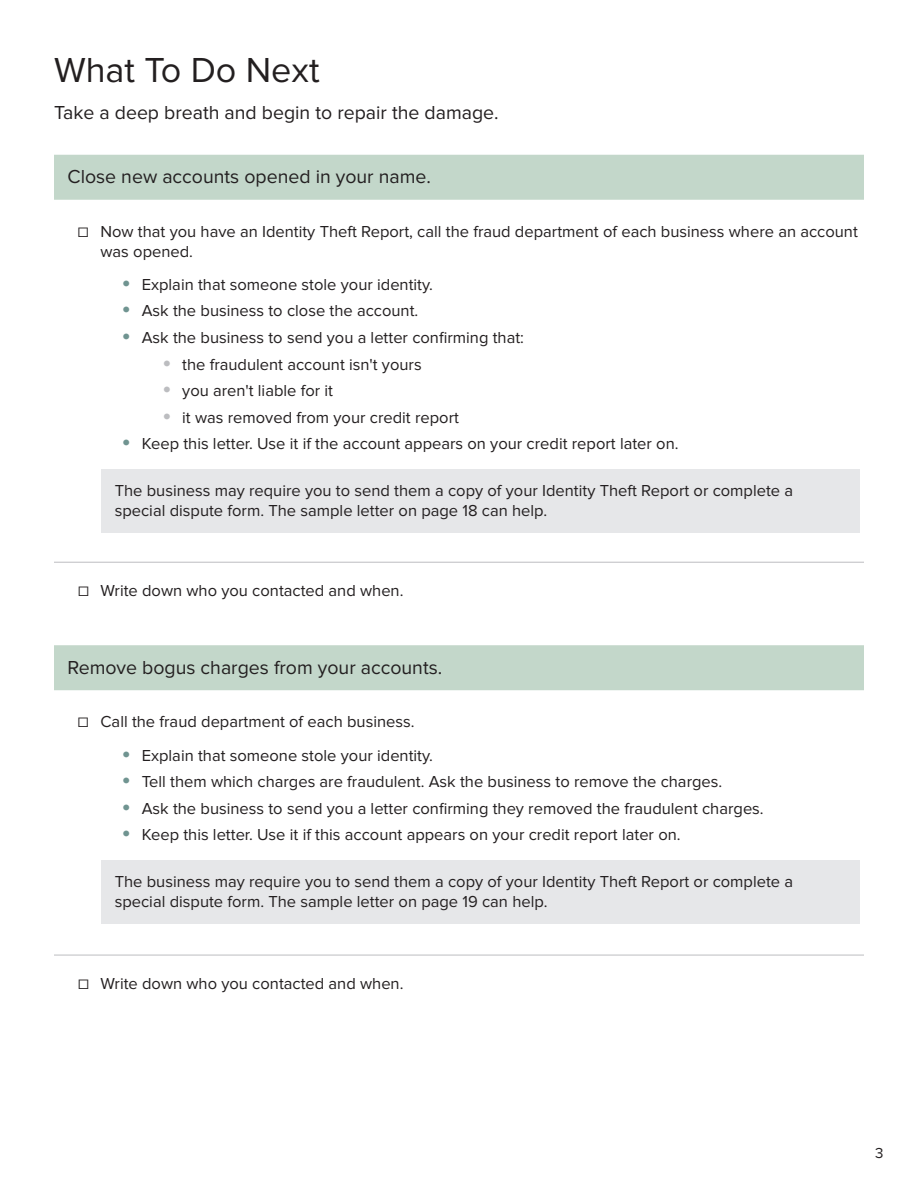
<style>
.page{position:relative;width:918px;height:1188px;background:#fff}
.page>*{position:absolute;margin:0;border:0;box-sizing:border-box;transform-origin:0 0}
.t1{font:36px "Proxima Nova";color:#231f20}
.t2{font:19.5px "Proxima Nova";color:#231f20}
.t3{font:16.5px/19.8px "Proxima Nova";color:#231f20}
.t4{font:15px "Proxima Nova";color:#231f20}
.s1{font-size:27px;color:#709491}
.s2{font-size:27px;color:#bcbdc0}
</style>
<div class="page">
<div style="left:54px;top:155px;width:810px;height:45px;background:#c3d7ca"></div>
<div style="left:101px;top:469px;width:759px;height:64px;background:#e6e7e9"></div>
<hr style="left:54px;top:562px;width:810px;height:1px;background:#bcbdc0">
<div style="left:54px;top:645px;width:810px;height:45px;background:#c3d7ca"></div>
<div style="left:101px;top:861px;width:759px;height:63px;background:#e6e7e9"></div>
<hr style="left:54px;top:955px;width:810px;height:1px;background:#bcbdc0">
<h1 class="t1" style="left:54px;top:50px;width:267px">What To Do Next</h1>
<p class="t2" style="left:54px;top:102px;width:446px">Take a deep breath and begin to repair the damage.</p>
<p class="t2" style="left:67px;top:166px;width:365px">Close new accounts opened in your name.</p>
<p class="t3" style="left:101px;top:222px;width:759px;text-indent:-23px">☐ Now that you have an Identity Theft Report, call the fraud department of each business where an account was opened.</p>
<p class="t3" style="left:122px;top:275px;width:313px"><span class="s1">•</span> Explain that someone stole your identity.</p>
<p class="t3" style="left:122px;top:301px;width:298px"><span class="s1">•</span> Ask the business to close the account.</p>
<p class="t3" style="left:122px;top:328px;width:404px"><span class="s1">•</span> Ask the business to send you a letter confirming that:</p>
<p class="t3" style="left:162px;top:354px;width:261px"><span class="s2">•</span> the fraudulent account isn't yours</p>
<p class="t3" style="left:162px;top:381px;width:173px"><span class="s2">•</span> you aren't liable for it</p>
<p class="t3" style="left:162px;top:408px;width:299px"><span class="s2">•</span> it was removed from your credit report</p>
<p class="t3" style="left:122px;top:434px;width:559px"><span class="s1">•</span> Keep this letter. Use it if the account appears on your credit report later on.</p>
<p class="t3" style="left:115px;top:481px;width:680px">The business may require you to send them a copy of your Identity Theft Report or complete a special dispute form. The sample letter on page 18 can help.</p>
<p class="t3" style="left:78px;top:581px;width:327px">☐ Write down who you contacted and when.</p>
<p class="t2" style="left:68px;top:656px;width:376px">Remove bogus charges from your accounts.</p>
<p class="t3" style="left:78px;top:712px;width:338px">☐ Call the fraud department of each business.</p>
<p class="t3" style="left:122px;top:745px;width:313px"><span class="s1">•</span> Explain that someone stole your identity.</p>
<p class="t3" style="left:122px;top:772px;width:602px"><span class="s1">•</span> Tell them which charges are fraudulent. Ask the business to remove the charges.</p>
<p class="t3" style="left:122px;top:799px;width:644px"><span class="s1">•</span> Ask the business to send you a letter confirming they removed the fraudulent charges.</p>
<p class="t3" style="left:122px;top:825px;width:561px"><span class="s1">•</span> Keep this letter. Use it if this account appears on your credit report later on.</p>
<p class="t3" style="left:115px;top:872px;width:680px">The business may require you to send them a copy of your Identity Theft Report or complete a special dispute form. The sample letter on page 19 can help.</p>
<p class="t3" style="left:78px;top:974px;width:327px">☐ Write down who you contacted and when.</p>
<p class="t4" style="left:875px;top:1144px;width:10px">3</p>
</div>
